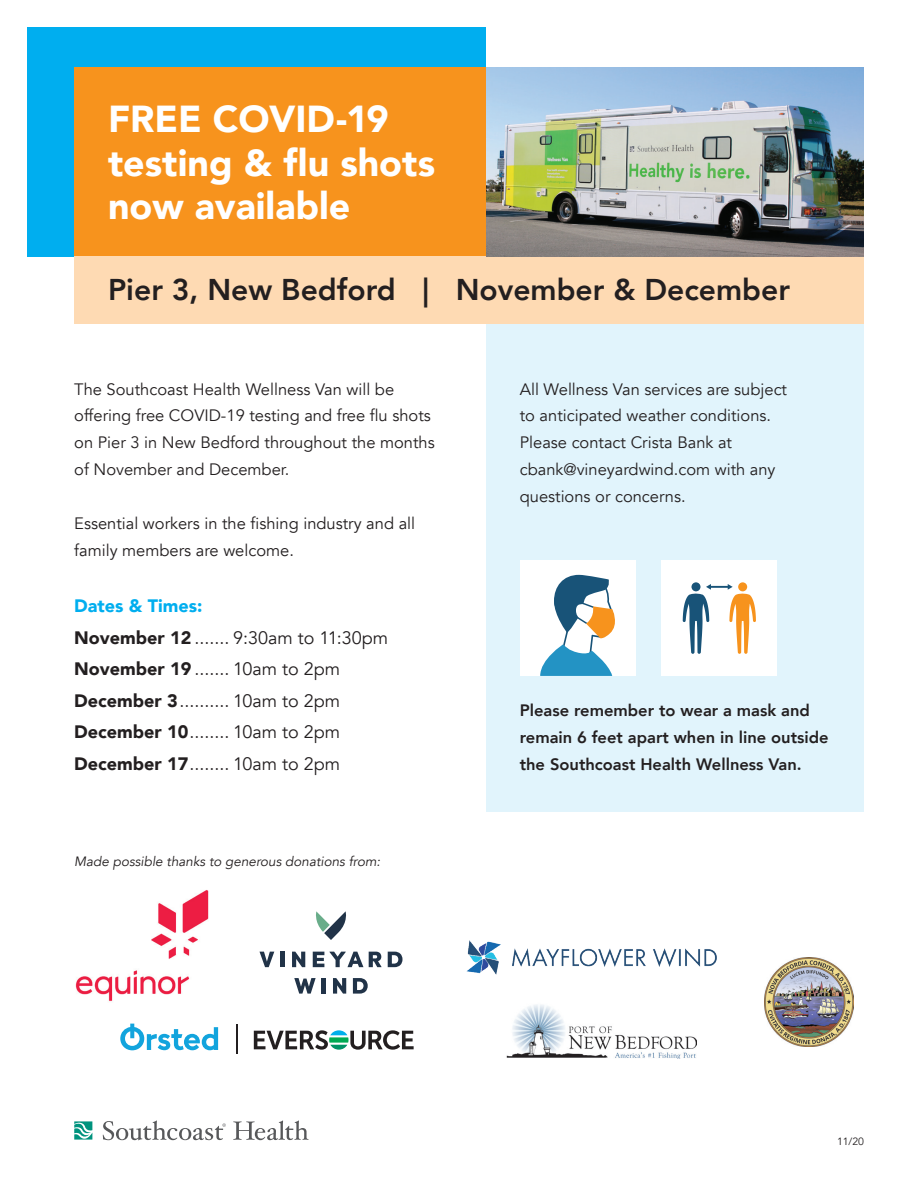
<style>
.page{position:relative;width:918px;height:1188px;background:#fff}
.page>*{position:absolute;margin:0;border:0;box-sizing:border-box;transform-origin:0 0}
.t1{font:900 37.5px/43.5px "Avenir";color:#fff}
.t2{font:800 30px "Avenir";color:#231f20}
.t3{font:18px/31.5px "Avenir";color:#231f20}
.t4{font:16.5px/27px "Avenir";color:#231f20}
.t5{font:800 16.5px/27px "Avenir";color:#231f20}
.t6{font:italic 13.5px "Avenir";color:#231f20}
.t7{font:10.5px "Avenir";color:#231f20}
.s1{font-weight:900;color:#00aeef}
.s2{font-weight:900}
</style>
<div class="page">
<div style="left:486px;top:320px;width:378px;height:492px;background:#e1f4fc"></div>
<div style="left:27px;top:27px;width:459px;height:229px;background:#00aeef"></div>
<div style="left:74px;top:68px;width:790px;height:256px;background:#fedab3"></div>
<div style="left:74px;top:68px;width:412px;height:188px;background:#f7931d"></div>
<svg style="left:233px;top:1121px;width:76px;height:19px"></svg>
<svg style="left:74px;top:1121px;width:18px;height:19px"></svg>
<svg style="left:103px;top:1121px;width:123px;height:19px"></svg>
<img style="left:486px;top:68px;width:378px;height:188px">
<div style="left:520px;top:560px;width:115px;height:116px;background:#fff"></div>
<svg style="left:540px;top:575px;width:75px;height:101px"></svg>
<div style="left:662px;top:560px;width:115px;height:116px;background:#fff"></div>
<svg style="left:691px;top:582px;width:10px;height:9px"></svg>
<svg style="left:738px;top:582px;width:9px;height:9px"></svg>
<svg style="left:683px;top:584px;width:73px;height:70px"></svg>
<img style="left:75px;top:890px;width:134px;height:112px">
<img style="left:466px;top:940px;width:251px;height:35px">
<img style="left:764px;top:957px;width:89px;height:89px">
<svg style="left:120px;top:1024px;width:98px;height:26px"></svg>
<hr style="left:236px;top:1024px;width:1px;height:30px;background:#231f20">
<svg style="left:254px;top:1030px;width:160px;height:20px"></svg>
<svg style="left:316px;top:911px;width:30px;height:29px"></svg>
<svg style="left:260px;top:952px;width:14px;height:15px"></svg>
<div style="left:280px;top:952px;width:5px;height:15px;background:#213348"></div>
<svg style="left:292px;top:952px;width:13px;height:15px"></svg>
<svg style="left:313px;top:952px;width:11px;height:15px"></svg>
<svg style="left:330px;top:952px;width:33px;height:15px"></svg>
<svg style="left:369px;top:952px;width:12px;height:15px"></svg>
<svg style="left:388px;top:952px;width:14px;height:15px"></svg>
<svg style="left:294px;top:978px;width:22px;height:16px"></svg>
<div style="left:321px;top:978px;width:5px;height:16px;background:#213348"></div>
<svg style="left:333px;top:978px;width:13px;height:16px"></svg>
<svg style="left:353px;top:978px;width:15px;height:16px"></svg>
<img style="left:506px;top:1004px;width:190px;height:55px">
<h1 class="t1" style="left:108px;top:96px;width:329px">FREE COVID-19 testing &amp; flu shots now available</h1>
<h2 class="t2" style="left:108px;top:266px;width:684px">Pier 3, New Bedford | November &amp; December</h2>
<p class="t4" style="left:74px;top:376px;width:362px">The Southcoast Health Wellness Van will be offering free COVID-19 testing and free flu shots on Pier 3 in New Bedford throughout the months of November and December.</p>
<p class="t4" style="left:74px;top:511px;width:342px">Essential workers in the fishing industry and all family members are welcome.</p>
<p class="t3" style="left:74px;top:590px;width:316px"><span class="s1">Dates &amp; Times:<br></span><span class="s2">November 12</span> ....... 9:30am to 11:30pm<br><span class="s2">November 19</span> ....... 10am to 2pm<br><span class="s2">December 3</span>.......... 10am to 2pm<br><span class="s2">December 10</span>........ 10am to 2pm<br><span class="s2">December 17</span>........ 10am to 2pm</p>
<p class="t6" style="left:74px;top:853px;width:308px">Made possible thanks to generous donations from:</p>
<p class="t4" style="left:520px;top:376px;width:269px">All Wellness Van services are subject to anticipated weather conditions.<br>Please contact Crista Bank at cbank@vineyardwind.com with any questions or concerns.</p>
<p class="t5" style="left:520px;top:697px;width:310px">Please remember to wear a mask and remain 6 feet apart when in line outside the Southcoast Health Wellness Van.</p>
<p class="t7" style="left:837px;top:1135px;width:29px">11/20</p>
</div>
